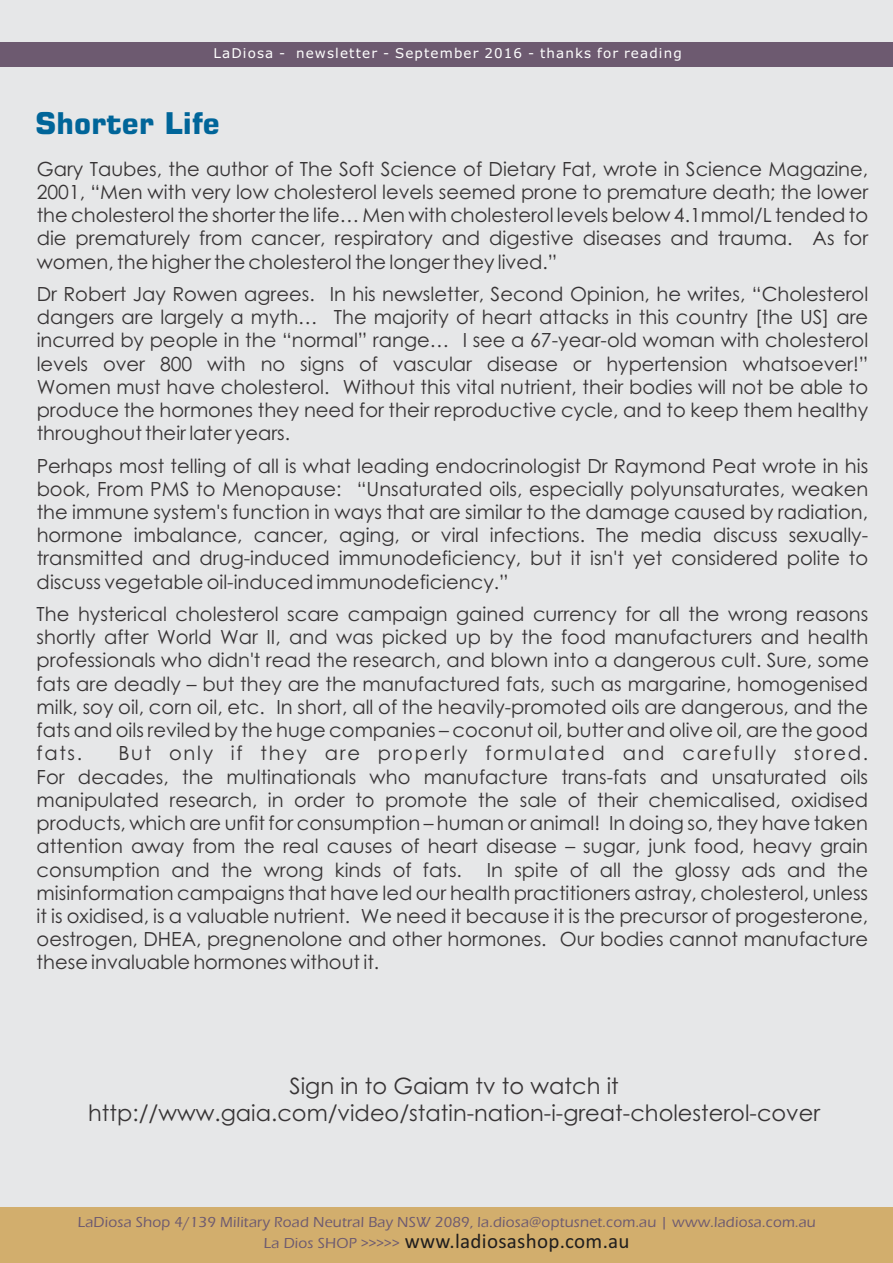
<style>
.page{position:relative;width:893px;height:1263px;background:#fff}
.page>*{position:absolute;margin:0;border:0;box-sizing:border-box;transform-origin:0 0}
.t1{font:700 30px "Square 721 BT";color:#006599}
.t2{font:22.5px/26.8px "Century Gothic";color:#373435;text-align:center}
.t3{font:21px "Calibri";letter-spacing:.015em;color:#201e1e}
.t4{font:19.5px/23.2px "Century Gothic";color:#373435;text-align:justify}
.t5{font:500 15px "Eras ITC";letter-spacing:.015em;color:#6d5a70}
.t6{font:13.5px "Verdana";letter-spacing:.085em;color:#fefefe}
.s1{font-family:"Eras ITC";font-weight:500;font-size:15px;color:#6d5a70}
</style>
<div class="page">
<div style="left:0;top:0;width:892px;height:1207px;background:#e6e7e8"></div>
<div style="left:0;top:1207px;width:893px;height:56px;background:#d2ae6d"></div>
<div style="left:0;top:43px;width:893px;height:24px;background:#6d5a70"></div>
<p class="t6" style="left:213px;top:48px;width:470px">LaDiosa - newsletter - September 2016 - thanks for reading</p>
<h1 class="t1" style="left:35px;top:111px;width:186px">Shorter Life</h1>
<p class="t4" style="left:37px;top:159px;width:833px">Gary Taubes, the author of The Soft Science of Dietary Fat, wrote in Science Magazine, 2001, “Men with very low cholesterol levels seemed prone to premature death; the lower the cholesterol the shorter the life… Men with cholesterol levels below 4.1mmol/L tended to die prematurely from cancer, respiratory and digestive diseases and trauma. As for women, the higher the cholesterol the longer they lived.”</p>
<p class="t4" style="left:37px;top:284px;width:833px">Dr Robert Jay Rowen agrees. In his newsletter, Second Opinion, he writes, “Cholesterol dangers are largely a myth… The majority of heart attacks in this country [the US] are incurred by people in the “normal” range… I see a 67-year-old woman with cholesterol levels over 800 with no signs of vascular disease or hypertension whatsoever!” Women must have cholesterol. Without this vital nutrient, their bodies will not be able to produce the hormones they need for their reproductive cycle, and to keep them healthy throughout their later years.</p>
<p class="t4" style="left:37px;top:456px;width:833px">Perhaps most telling of all is what leading endocrinologist Dr Raymond Peat wrote in his book, From PMS to Menopause: “Unsaturated oils, especially polyunsaturates, weaken the immune system's function in ways that are similar to the damage caused by radiation, hormone imbalance, cancer, aging, or viral infections. The media discuss sexually&shy;transmitted and drug-induced immunodeficiency, but it isn't yet considered polite to discuss vegetable oil-induced immunodeficiency.”</p>
<p class="t4" style="left:37px;top:604px;width:834px">The hysterical cholesterol scare campaign gained currency for all the wrong reasons shortly after World War II, and was picked up by the food manufacturers and health professionals who didn't read the research, and blown into a dangerous cult. Sure, some fats are deadly – but they are the manufactured fats, such as margarine, homogenised milk, soy oil, corn oil, etc. In short, all of the heavily-promoted oils are dangerous, and the fats and oils reviled by the huge companies – coconut oil, butter and olive oil, are the good fats.</p>
<p class="t4" style="left:37px;top:743px;width:833px;text-indent:82px">But only if they are properly formulated and carefully stored.<br>For decades, the multinationals who manufacture trans-fats and unsaturated oils manipulated research, in order to promote the sale of their chemicalised, oxidised products, which are unfit for consumption – human or animal! In doing so, they have taken attention away from the real causes of heart disease – sugar, junk food, heavy grain consumption and the wrong kinds of fats.</p>
<p class="t4" style="left:37px;top:860px;width:833px;text-indent:450px">In spite of all the glossy ads and the misinformation campaigns that have led our health practitioners astray, cholesterol, unless it is oxidised, is a valuable nutrient. We need it because it is the precursor of progesterone, oestrogen, DHEA, pregnenolone and other hormones. Our bodies cannot manufacture these invaluable hormones without it.</p>
<p class="t2" style="left:88px;top:1075px;width:733px">Sign in to Gaiam tv to watch it http://www.gaia.com/video/statin-nation-i-great-cholesterol-cover</p>
<p class="t5" style="left:78px;top:1216px;width:740px">LaDiosa Shop 4/139 Military Road Neutral Bay NSW 2089, la.diosa@optusnet.com.au | www.ladiosa.com.au</p>
<p class="t3" style="left:264px;top:1232px;width:367px"><span class="s1">La Dios SHOP &gt;&gt;&gt;&gt;&gt;</span> www.ladiosashop.com.au</p>
</div>
